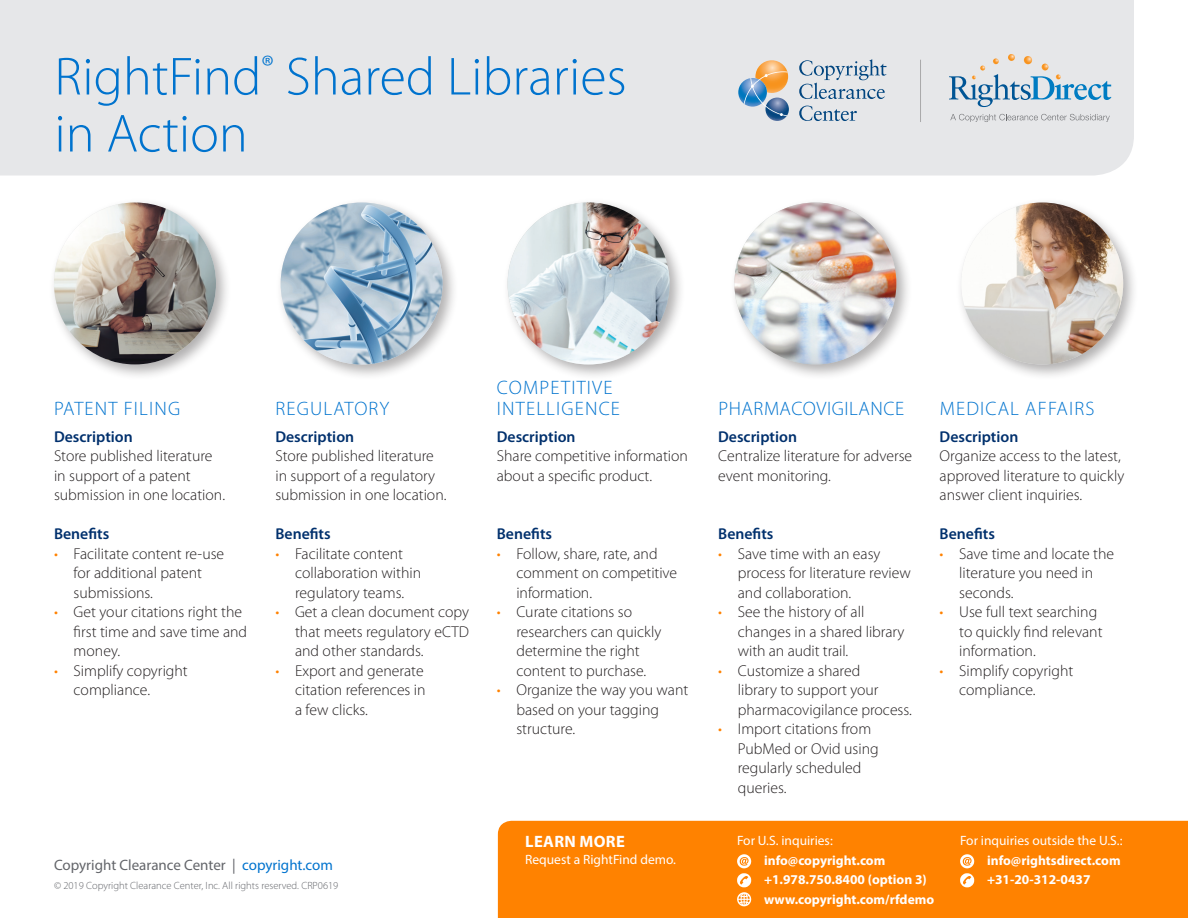
<style>
.page{position:relative;width:1188px;height:918px;background:#fff}
.page>*{position:absolute;margin:0;border:0;box-sizing:border-box;transform-origin:0 0}
.t1{font:300 54px/57px "Myriad Pro";color:#0073ce}
.head{font:300 19.5px/21px "Myriad Pro";letter-spacing:.06em;color:#0073ce}
.head-2{font:300 19.5px "Myriad Pro";letter-spacing:.03em;color:#0073ce}
.basic_body{font:300 19.5px "Myriad Pro";letter-spacing:.06em;color:#0073ce}
.CTA_Head{font:700 16.5px "Myriad Pro";letter-spacing:.02em;color:#fff}
.basic_body-2{font:300 15.75px/19.5px "Myriad Pro";color:#231f20}
.subhead{font:600 15.75px "Myriad Pro";color:#00306d}
.basic_body-3{font:600 15.75px "Myriad Pro";color:#00306d}
.t2{font:15px "Myriad Pro";color:#63656a}
.CTA_body{font:13.5px "Myriad Pro";color:#fff}
.CTA-contact{font:700 13.5px "Myriad Pro";color:#fff}
.CTA-Contact{font:700 13.5px "Myriad Pro";color:#fff}
.Copyright_Line{font:300 10.5px "Myriad Pro";color:#63656a}
.s1{color:#ff8200}
.s2{color:#0073ce}
</style>
<div class="page">
<div style="left:498px;top:821px;width:690px;height:97px;background:#ff8200"></div>
<div style="left:0;top:0;width:1134px;height:176px;background:#e6e7e9"></div>
<div style="left:49px;top:197px;width:183px;height:183px;background:#231f20;opacity:.35"></div>
<img style="left:54px;top:202px;width:162px;height:162px;border-radius:81px">
<div style="left:276px;top:197px;width:183px;height:183px;background:#231f20;opacity:.35"></div>
<img style="left:281px;top:202px;width:162px;height:162px;border-radius:81px">
<div style="left:502px;top:197px;width:184px;height:183px;background:#231f20;opacity:.35"></div>
<img style="left:508px;top:202px;width:162px;height:162px;border-radius:81px">
<div style="left:729px;top:197px;width:183px;height:183px;background:#231f20;opacity:.35"></div>
<img style="left:734px;top:202px;width:162px;height:162px;border-radius:81px">
<div style="left:956px;top:197px;width:183px;height:183px;background:#231f20;opacity:.35"></div>
<img style="left:961px;top:202px;width:162px;height:162px;border-radius:81px">
<svg style="left:949px;top:54px;width:162px;height:53px;background:#c5d3dc"></svg>
<svg style="left:950px;top:114px;width:160px;height:8px"></svg>
<svg style="left:766px;top:98px;width:23px;height:23px"></svg>
<svg style="left:738px;top:78px;width:29px;height:29px"></svg>
<svg style="left:744px;top:60px;width:44px;height:56px;background:#b4b0a7"></svg>
<svg style="left:799px;top:106px;width:58px;height:15px"></svg>
<svg style="left:799px;top:59px;width:87px;height:40px;background:#bbc8d5"></svg>
<hr style="left:920px;top:60px;width:1px;height:62px;background:#a9a9aa">
<svg style="left:737px;top:854px;width:14px;height:52px"></svg>
<svg style="left:960px;top:854px;width:14px;height:33px"></svg>
<p class="t1" style="left:54px;top:48px;width:574px">RightFind<sup>®</sup> Shared Libraries in Action</p>
<p class="head" style="left:54px;top:398px;width:128px">PATENT FILING</p>
<p class="subhead" style="left:54px;top:428px;width:80px">Description</p>
<p class="basic_body-2" style="left:54px;top:446px;width:173px">Store published literature in support of a patent submission in one location.</p>
<p class="subhead" style="left:54px;top:525px;width:57px">Benefits</p>
<p class="basic_body-2" style="left:74px;top:544px;width:152px;text-indent:-20px"><span class="s1">•</span> Facilitate content re-use for additional patent submissions.</p>
<p class="basic_body-2" style="left:74px;top:602px;width:175px;text-indent:-20px"><span class="s1">•</span> Get your citations right the first time and save time and money.</p>
<p class="basic_body-2" style="left:74px;top:661px;width:116px;text-indent:-20px"><span class="s1">•</span> Simplify copyright compliance.</p>
<p class="basic_body" style="left:276px;top:396px;width:115px">REGULATORY</p>
<p class="subhead" style="left:275px;top:428px;width:80px">Description</p>
<p class="basic_body-2" style="left:275px;top:446px;width:173px">Store published literature in support of a regulatory submission in one location.</p>
<p class="subhead" style="left:275px;top:525px;width:57px">Benefits</p>
<p class="basic_body-2" style="left:295px;top:544px;width:128px;text-indent:-20px"><span class="s1">•</span> Facilitate content collaboration within regulatory teams.</p>
<p class="basic_body-2" style="left:295px;top:602px;width:176px;text-align:justify;text-indent:-20px"><span class="s1">•</span> Get a clean document copy that meets regulatory eCTD and other standards.</p>
<p class="basic_body-2" style="left:295px;top:661px;width:132px;text-indent:-20px"><span class="s1">•</span> Export and generate citation references in a few clicks.</p>
<p class="head" style="left:497px;top:377px;width:125px">COMPETITIVE<br>INTELLIGENCE</p>
<p class="subhead" style="left:497px;top:428px;width:80px">Description</p>
<p class="basic_body-2" style="left:497px;top:446px;width:193px">Share competitive information about a specific product.</p>
<p class="subhead" style="left:497px;top:525px;width:57px">Benefits</p>
<p class="basic_body-2" style="left:516px;top:544px;width:162px;text-indent:-20px"><span class="s1">•</span> Follow, share, rate, and comment on competitive information.</p>
<p class="basic_body-2" style="left:516px;top:602px;width:146px;text-indent:-20px"><span class="s1">•</span> Curate citations so researchers can quickly determine the right content to purchase.</p>
<p class="basic_body-2" style="left:516px;top:680px;width:173px;text-indent:-20px"><span class="s1">•</span> Organize the way you want based on your tagging structure.</p>
<p class="t2" style="left:54px;top:856px;width:281px">Copyright Clearance Center | <span class="s2">copyright.com</span></p>
<p class="Copyright_Line" style="left:54px;top:879px;width:286px">© 2019 Copyright Clearance Center, Inc. All rights reserved. CRP0619</p>
<p class="CTA_Head" style="left:525px;top:831px;width:101px">LEARN MORE</p>
<p class="CTA_body" style="left:525px;top:851px;width:152px">Request a RightFind demo.</p>
<p class="head-2" style="left:718px;top:396px;width:187px">PHARMACOVIGILANCE</p>
<p class="subhead" style="left:718px;top:428px;width:80px">Description</p>
<p class="basic_body-2" style="left:718px;top:446px;width:196px">Centralize literature for adverse event monitoring.</p>
<p class="basic_body-3" style="left:718px;top:525px;width:57px">Benefits</p>
<p class="basic_body-2" style="left:738px;top:544px;width:175px;text-indent:-20px"><span class="s1">•</span> Save time with an easy process for literature review and collaboration.</p>
<p class="basic_body-2" style="left:738px;top:602px;width:168px;text-indent:-20px"><span class="s1">•</span> See the history of all changes in a shared library with an audit trail.</p>
<p class="basic_body-2" style="left:738px;top:661px;width:176px;text-indent:-20px"><span class="s1">•</span> Customize a shared<br>library to support your pharmacovigilance process.</p>
<p class="basic_body-2" style="left:738px;top:719px;width:142px;text-indent:-20px"><span class="s1">•</span> Import citations from<br>PubMed or Ovid using regularly scheduled queries.</p>
<p class="head" style="left:940px;top:398px;width:156px">MEDICAL AFFAIRS</p>
<p class="subhead" style="left:940px;top:428px;width:80px">Description</p>
<p class="basic_body-2" style="left:940px;top:446px;width:186px">Organize access to the latest, approved literature to quickly answer client inquiries.</p>
<p class="subhead" style="left:940px;top:525px;width:57px">Benefits</p>
<p class="basic_body-2" style="left:959px;top:544px;width:156px;text-indent:-20px"><span class="s1">•</span> Save time and locate the literature you need in seconds.</p>
<p class="basic_body-2" style="left:959px;top:602px;width:145px;text-indent:-20px"><span class="s1">•</span> Use full text searching to quickly find relevant information.</p>
<p class="basic_body-2" style="left:959px;top:661px;width:116px;text-indent:-20px"><span class="s1">•</span> Simplify copyright compliance.</p>
<p class="CTA_body" style="left:737px;top:832px;width:97px">For U.S. inquiries:</p>
<p class="CTA-contact" style="left:764px;top:851px;width:123px">info@copyright.com</p>
<p class="CTA-contact" style="left:764px;top:871px;width:164px">+1.978.750.8400 (option 3)</p>
<p class="CTA-contact" style="left:764px;top:890px;width:172px">www.copyright.com/rfdemo</p>
<p class="CTA_body" style="left:960px;top:832px;width:164px">For inquiries outside the U.S.:</p>
<p class="CTA-Contact" style="left:987px;top:851px;width:135px">info@rightsdirect.com</p>
<p class="CTA-Contact" style="left:987px;top:871px;width:105px">+31-20-312-0437</p>
</div>
